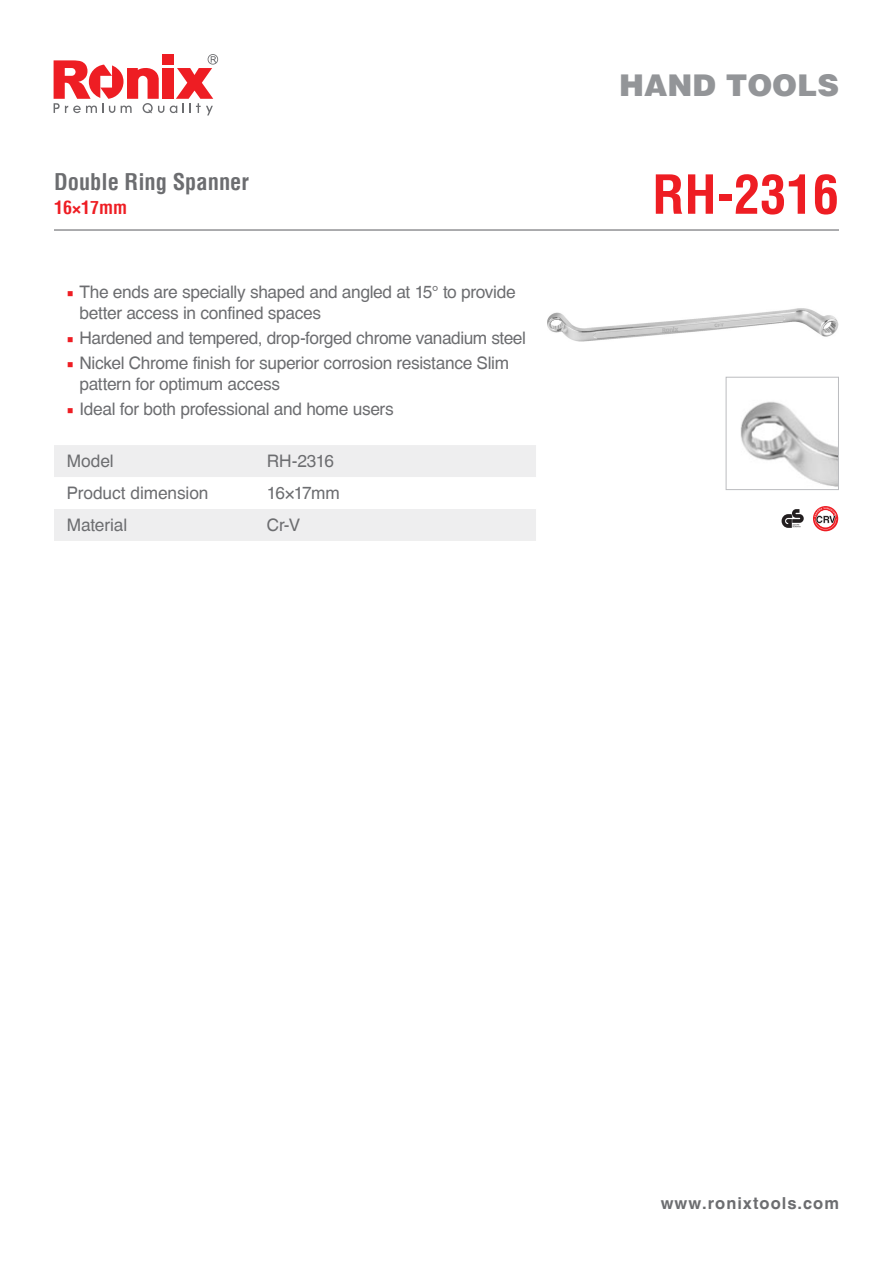
<style>
.page{position:relative;width:893px;height:1263px;background:#fff}
.page>*{position:absolute;margin:0;border:0;box-sizing:border-box;transform-origin:0 0}
.t1{font:700 condensed 52.5px "Helvetica LT";color:#ee1d23}
.t2{font:900 30px "Helvetica LT";color:#939598}
.t3{font:700 condensed 22.5px "Helvetica LT";color:#6c6d70}
.t4{font:700 condensed 18px "Helvetica LT";color:#ee1d23}
.t5{font:17.25px/21px "Helvetica CE";letter-spacing:-.02em;color:#6c6d70}
.t6{font:700 16.5px "Helvetica CE";letter-spacing:.06em;color:#6c6d70}
.s1{font-family:"Minion Pro";color:#ee1d23}
</style>
<div class="page">
<svg style="left:170px;top:54px;width:48px;height:61px"></svg>
<div style="left:162px;top:68px;width:11px;height:31px;background:#ee1d23"></div>
<svg style="left:54px;top:60px;width:110px;height:53px"></svg>
<div style="left:162px;top:54px;width:11px;height:11px;background:#ee1d23"></div>
<img style="left:547px;top:308px;width:292px;height:34px">
<div style="left:54px;top:445px;width:482px;height:96px;background:#eeeeef"></div>
<svg style="left:54px;top:477px;width:482px;height:32px"></svg>
<img style="left:740px;top:401px;width:97px;height:86px">
<div style="left:726px;top:377px;width:113px;height:113px;border:1px solid #bcbdc0"></div>
<hr style="left:54px;top:229px;width:785px;height:2px;background:#6c6d70">
<svg style="left:782px;top:509px;width:22px;height:19px"></svg>
<svg style="left:812px;top:505px;width:27px;height:27px"></svg>
<svg style="left:813px;top:506px;width:25px;height:25px"></svg>
<svg style="left:814px;top:507px;width:22px;height:22px"></svg>
<p class="t3" style="left:54px;top:167px;width:197px">Double Ring Spanner</p>
<p class="t4" style="left:54px;top:196px;width:75px">16×17mm</p>
<p class="t5" style="left:80px;top:281px;width:438px;text-indent:-13px"><span class="s1">■</span> The ends are specially shaped and angled at 15° to provide better access in confined spaces</p>
<p class="t5" style="left:67px;top:327px;width:461px"><span class="s1">■</span> Hardened and tempered, drop-forged chrome vanadium steel</p>
<p class="t5" style="left:80px;top:353px;width:431px;text-indent:-13px"><span class="s1">■</span> Nickel Chrome finish for superior corrosion resistance Slim pattern for optimum access</p>
<p class="t5" style="left:67px;top:399px;width:328px"><span class="s1">■</span> Ideal for both professional and home users</p>
<p class="t5" style="left:67px;top:451px;width:48px">Model</p>
<p class="t5" style="left:267px;top:451px;width:69px">RH-2316</p>
<p class="t5" style="left:67px;top:483px;width:143px">Product dimension</p>
<p class="t5" style="left:267px;top:483px;width:74px">16×17mm</p>
<p class="t5" style="left:67px;top:515px;width:62px">Material</p>
<p class="t5" style="left:267px;top:515px;width:35px">Cr-V</p>
<h2 class="t2" style="left:619px;top:65px;width:221px">HAND TOOLS</h2>
<p class="t1" style="left:652px;top:162px;width:188px">RH-2316</p>
<p class="t6" style="left:661px;top:1193px;width:180px">www.ronixtools.com</p>
</div>
